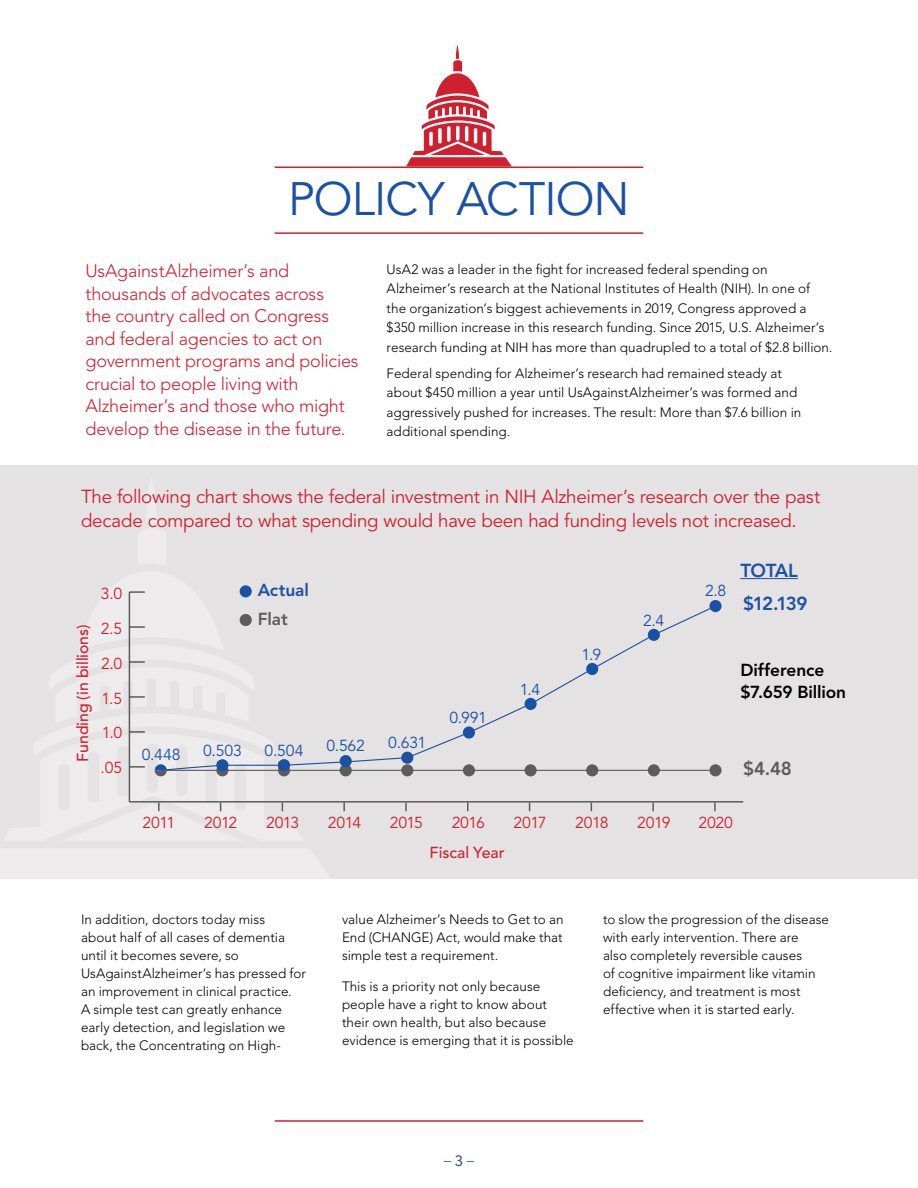
<style>
.page{position:relative;width:918px;height:1188px;background:#fff}
.page>*{position:absolute;margin:0;border:0;box-sizing:border-box;transform-origin:0 0}
.t1{font:46.5px "Avenir";letter-spacing:-.02em;color:#1b51a3}
.t2{font:18.75px/24px "Avenir";letter-spacing:-.015em;color:#cf202f}
.t3{font:800 18.75px "Avenir";letter-spacing:-.035em;color:#1b51a3}
.t4{font:800 18.75px "Avenir";color:#5c5c5c}
.t5{font:300 18px/22.5px "Avenir";letter-spacing:-.01em;color:#cf202f}
.t6{font:800 17.25px "Avenir";letter-spacing:-.005em;color:#000}
.t7{font:800 17.25px "Avenir";letter-spacing:-.005em;color:#1b51a3}
.t8{font:800 17.25px "Avenir";color:#5c5c5c}
.t9{font:15.9px "Avenir";letter-spacing:-.04em;color:#cf202f}
.t10{font:15.9px "Avenir";letter-spacing:-.01em;color:#1b51a3}
.t11{font:500 15.9px "Avenir";letter-spacing:-.005em;color:#cf202f}
.t12{font:300 15px "Avenir";color:#1b51a3}
.t13{font:300 13.5px/18px "Avenir";color:#000}
.s1{font-weight:400}
</style>
<div class="page">
<div style="left:0;top:465px;width:918px;height:414px;background:#e4e2e2"></div>
<svg style="left:406px;top:45px;width:106px;height:121px"></svg>
<hr style="left:275px;top:167px;width:368px;height:1px;background:#cf202f">
<hr style="left:275px;top:232px;width:368px;height:2px;background:#cf202f">
<hr style="left:275px;top:1120px;width:368px;height:2px;background:#cf202f">
<hr style="left:129px;top:801px;width:614px;height:2px;background:#5c5c5c">
<svg style="left:343px;top:803px;width:2px;height:8px"></svg>
<svg style="left:405px;top:803px;width:2px;height:8px"></svg>
<svg style="left:467px;top:803px;width:2px;height:8px"></svg>
<svg style="left:652px;top:803px;width:2px;height:8px"></svg>
<svg style="left:714px;top:803px;width:2px;height:8px"></svg>
<div style="left:709px;top:764px;width:13px;height:12px;background:#5c5c5c;border-radius:50%"></div>
<div style="left:709px;top:600px;width:13px;height:12px;background:#1b51a3;border-radius:50%"></div>
<div style="left:648px;top:764px;width:12px;height:12px;background:#5c5c5c;border-radius:50%"></div>
<div style="left:586px;top:764px;width:12px;height:12px;background:#5c5c5c;border-radius:50%"></div>
<div style="left:525px;top:764px;width:12px;height:12px;background:#5c5c5c;border-radius:50%"></div>
<div style="left:463px;top:764px;width:12px;height:12px;background:#5c5c5c;border-radius:50%"></div>
<div style="left:401px;top:764px;width:12px;height:12px;background:#5c5c5c;border-radius:50%"></div>
<div style="left:340px;top:764px;width:12px;height:12px;background:#5c5c5c;border-radius:50%"></div>
<svg style="left:128px;top:585px;width:176px;height:227px"></svg>
<hr style="left:740px;top:578px;width:58px;height:1px;background:#1b51a3">
<svg style="left:160px;top:605px;width:557px;height:166px"></svg>
<div style="left:240px;top:585px;width:12px;height:12px;background:#1b51a3;border-radius:50%"></div>
<div style="left:240px;top:614px;width:12px;height:12px;background:#5c5c5c;border-radius:50%"></div>
<p class="t1" style="left:288px;top:172px;width:343px">POLICY ACTION</p>
<p class="t5" style="left:86px;top:260px;width:275px">UsAgainstAlzheimer’s and thousands of advocates across<br>the country called on Congress and federal agencies to act on government programs and policies crucial to people living with<br>Alzheimer’s and those who might develop the disease in the future.</p>
<p class="t13" style="left:387px;top:259px;width:447px;line-height:19.5px">UsA2 was a leader in the fight for increased federal spending on Alzheimer’s research at the National Institutes of Health (NIH). In one of the organization’s biggest achievements in 2019, Congress approved a $350 million increase in this research funding. Since 2015, U.S. Alzheimer’s research funding at NIH has more than quadrupled to a total of $2.8 billion.</p>
<p class="t13" style="left:387px;top:363px;width:416px;line-height:19.5px">Federal spending for Alzheimer’s research had remained steady at about $450 million a year until UsAgainstAlzheimer’s was formed and aggressively pushed for increases. The result: More than $7.6 billion in additional spending.</p>
<p class="t2" style="left:81px;top:485px;width:741px">The following chart shows the federal investment in NIH Alzheimer’s research over the past decade compared to what spending would have been had funding levels not increased.</p>
<p class="t11" style="left:74px;top:762px;width:138px;rotate:-90deg">Funding (in billions)</p>
<p class="t3" style="left:740px;top:559px;width:59px">TOTAL</p>
<p class="t7" style="left:258px;top:580px;width:53px">Actual</p>
<p class="t8" style="left:258px;top:609px;width:31px">Flat</p>
<p class="t10" style="left:705px;top:582px;width:23px">2.8</p>
<p class="t9" style="left:101px;top:584px;width:23px">3.0</p>
<p class="t9" style="left:101px;top:619px;width:23px">2.5</p>
<p class="t9" style="left:101px;top:654px;width:23px">2.0</p>
<p class="t9" style="left:102px;top:689px;width:22px">1.5</p>
<p class="t9" style="left:102px;top:724px;width:22px">1.0</p>
<p class="t9" style="left:101px;top:759px;width:23px">.05</p>
<p class="t4" style="left:743px;top:758px;width:50px">$4.48</p>
<p class="t3" style="left:743px;top:593px;width:66px">$12.139</p>
<p class="t10" style="left:643px;top:611px;width:23px">2.4</p>
<p class="t10" style="left:581px;top:645px;width:21px">1.9</p>
<p class="t6" style="left:740px;top:660px;width:85px">Difference</p>
<p class="t6" style="left:740px;top:681px;width:107px">$7.659 Billion</p>
<p class="t10" style="left:520px;top:680px;width:22px">1.4</p>
<p class="t10" style="left:449px;top:709px;width:39px">0.991</p>
<p class="t10" style="left:326px;top:737px;width:40px">0.562</p>
<p class="t10" style="left:388px;top:734px;width:40px">0.631</p>
<p class="t10" style="left:142px;top:745px;width:40px">0.448</p>
<p class="t10" style="left:203px;top:741px;width:40px">0.503</p>
<p class="t10" style="left:265px;top:741px;width:40px">0.504</p>
<p class="t9" style="left:143px;top:813px;width:34px">2011</p>
<p class="t9" style="left:204px;top:813px;width:35px">2012</p>
<p class="t9" style="left:266px;top:813px;width:35px">2013</p>
<p class="t9" style="left:328px;top:813px;width:35px">2014</p>
<p class="t9" style="left:390px;top:813px;width:35px">2015</p>
<p class="t9" style="left:452px;top:813px;width:35px">2016</p>
<p class="t9" style="left:514px;top:813px;width:35px">2017</p>
<p class="t9" style="left:575px;top:813px;width:35px">2018</p>
<p class="t9" style="left:637px;top:813px;width:35px">2019</p>
<p class="t9" style="left:698px;top:813px;width:36px">2020</p>
<p class="t11" style="left:430px;top:843px;width:76px">Fiscal Year</p>
<p class="t13" style="left:81px;top:910px;width:226px">In addition, doctors today miss<br>about half of all cases of dementia until it becomes severe, so UsAgainstAlzheimer’s has pressed for an improvement in clinical practice.<br>A simple test can greatly enhance early detection, and legislation we back, the Concentrating on High-</p>
<p class="t13" style="left:342px;top:910px;width:223px;text-align:justify">value Alzheimer’s Needs to Get to an End (CHANGE) Act, would make that simple test a requirement.</p>
<p class="t13" style="left:342px;top:978px;width:233px">This is a priority not only because people have a right to know about their own health, but also because evidence is emerging that it is possible</p>
<p class="t13" style="left:603px;top:910px;width:228px">to slow the progression of the disease with early intervention. There are<br>also completely reversible causes<br>of cognitive impairment like vitamin deficiency, and treatment is most effective when it is started early.</p>
<p class="t12" style="left:444px;top:1151px;width:32px">– <span class="s1">3</span> –</p>
</div>
